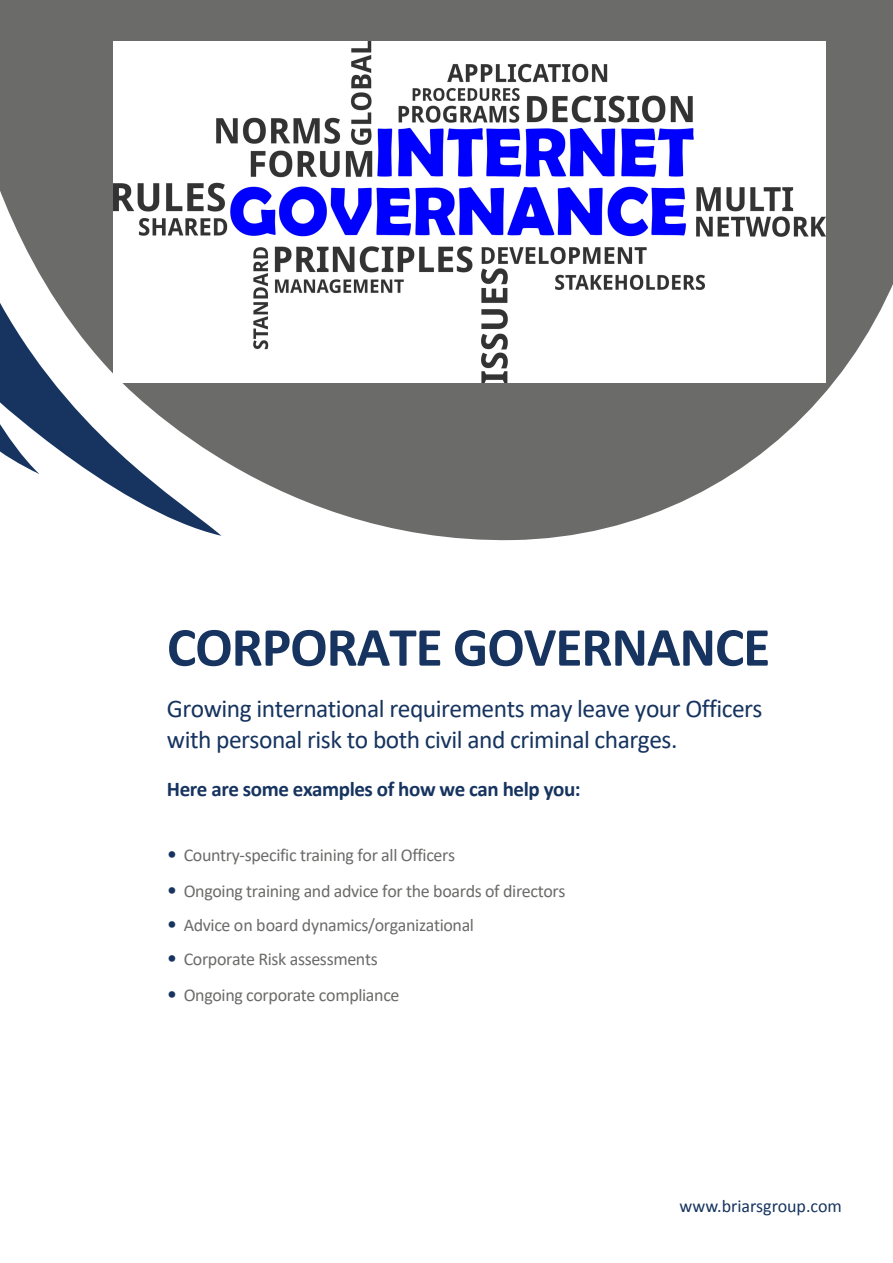
<style>
.page{position:relative;width:893px;height:1263px;background:#fff}
.page>*{position:absolute;margin:0;border:0;box-sizing:border-box;transform-origin:0 0}
.t1{font:700 55.5px "Calibri";letter-spacing:-.02em;color:#16345f}
.t2{font:25.5px/30.6px "Calibri";letter-spacing:-.02em;color:#16345f}
.t3{font:700 21px "Calibri";letter-spacing:-.02em;color:#16345f}
.t4{font:18px "Calibri";letter-spacing:-.02em;color:#6b6b6a}
.t5{font:18px "Calibri";color:#16345f}
.s1{font-size:21px;color:#16345f}
</style>
<div class="page">
<svg style="left:0;top:0;width:893px;height:541px;fill:#6b6b6a"></svg>
<img style="left:113px;top:41px;width:713px;height:341px">
<h1 class="t1" style="left:167px;top:608px;width:605px">CORPORATE GOVERNANCE</h1>
<h2 class="t2" style="left:167px;top:693px;width:597px">Growing international requirements may leave your Officers with personal risk to both civil and criminal charges.</h2>
<p class="t3" style="left:167px;top:776px;width:415px">Here are some examples of how we can help you:</p>
<p class="t4" style="left:167px;top:843px;width:290px"><span class="s1">•</span> Country-specific training for all Officers</p>
<p class="t4" style="left:167px;top:878px;width:400px"><span class="s1">•</span> Ongoing training and advice for the boards of directors</p>
<p class="t4" style="left:167px;top:912px;width:309px"><span class="s1">•</span> Advice on board dynamics/organizational</p>
<p class="t4" style="left:167px;top:947px;width:213px"><span class="s1">•</span> Corporate Risk assessments</p>
<p class="t4" style="left:167px;top:982px;width:234px"><span class="s1">•</span> Ongoing corporate compliance</p>
<p class="t5" style="left:680px;top:1194px;width:164px">www.briarsgroup.com</p>
</div>
